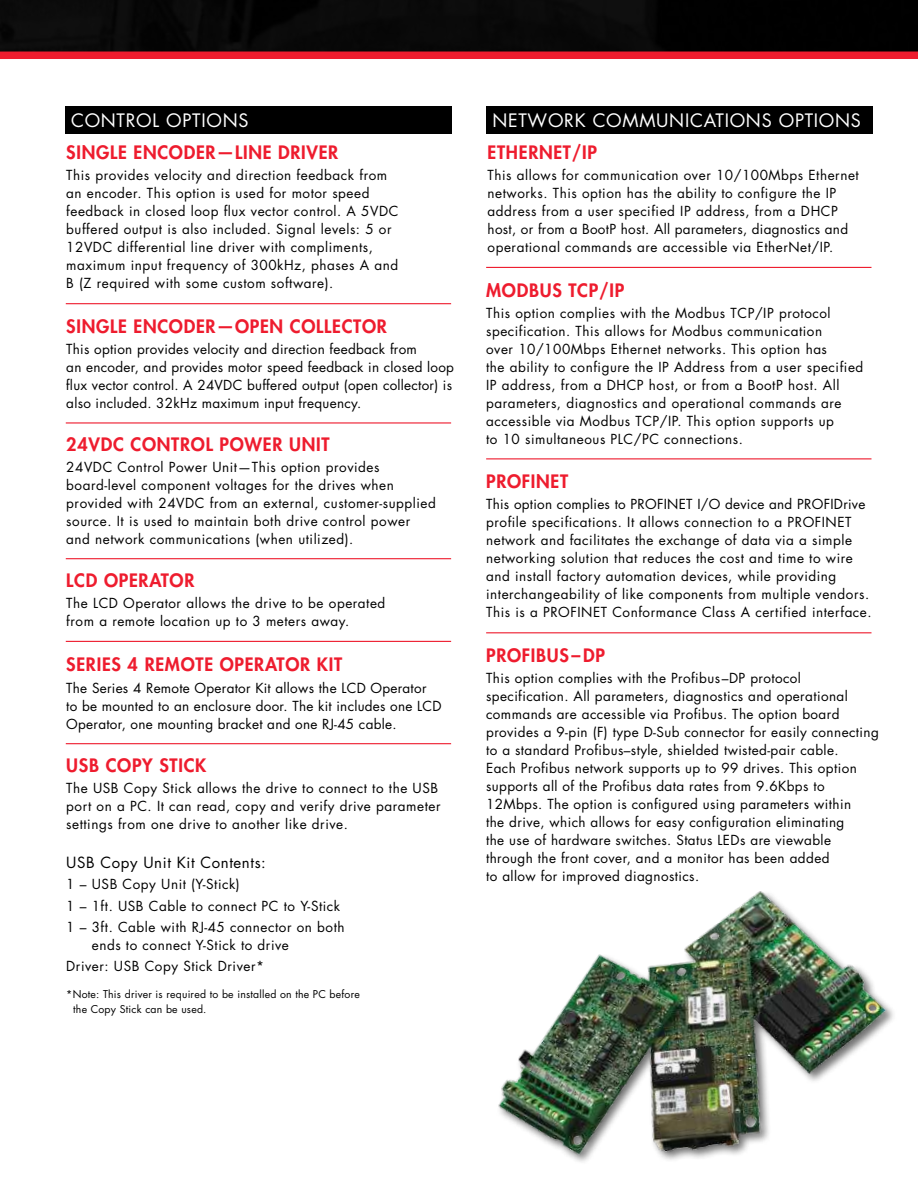
<style>
.page{position:relative;width:918px;height:1188px;background:#fff}
.page>*{position:absolute;margin:0;border:0;box-sizing:border-box;transform-origin:0 0}
.t1{font:800 18px "Futura";letter-spacing:.04em;color:#ee1c2e}
.t2{font:18px "Futura";letter-spacing:.04em;color:#fff}
.t3{font:15px "Futura";letter-spacing:.04em;color:#000}
.t4{font:13.5px/18px "Futura";letter-spacing:.04em;color:#000}
.t5{font:13.5px/18px "Futura";letter-spacing:.02em;color:#000}
.t6{font:10.5px/15px "Futura";letter-spacing:.02em;color:#000}
</style>
<div class="page">
<svg style="left:0;top:0;width:918px;height:267px"></svg>
<img style="left:498px;top:891px;width:396px;height:271px">
<div style="left:65px;top:106px;width:387px;height:27px;background:#000"></div>
<div style="left:487px;top:106px;width:386px;height:27px;background:#000"></div>
<hr style="left:66px;top:303px;width:385px;height:1px;background:#ee1c2e">
<hr style="left:486px;top:267px;width:386px;height:1px;background:#ee1c2e">
<hr style="left:486px;top:458px;width:386px;height:1px;background:#ee1c2e">
<hr style="left:486px;top:632px;width:386px;height:1px;background:#ee1c2e">
<hr style="left:66px;top:558px;width:385px;height:1px;background:#ee1c2e">
<hr style="left:66px;top:641px;width:385px;height:1px;background:#ee1c2e">
<hr style="left:66px;top:743px;width:385px;height:1px;background:#ee1c2e">
<hr style="left:66px;top:422px;width:385px;height:2px;background:#ee1c2e">
<h1 class="t2" style="left:71px;top:112px;width:179px">CONTROL OPTIONS</h1>
<h1 class="t2" style="left:492px;top:112px;width:370px">NETWORK COMMUNICATIONS OPTIONS</h1>
<h1 class="t1" style="left:66px;top:144px;width:274px">SINGLE ENCODER—LINE DRIVER</h1>
<p class="t4" style="left:66px;top:167px;width:334px">This provides velocity and direction feedback from an encoder. This option is used for motor speed feedback in closed loop flux vector control. A 5VDC buffered output is also included. Signal levels: 5 or 12VDC differential line driver with compliments, maximum input frequency of 300kHz, phases A and B (Z required with some custom software).</p>
<h1 class="t1" style="left:66px;top:318px;width:322px">SINGLE ENCODER—OPEN COLLECTOR</h1>
<p class="t5" style="left:66px;top:341px;width:389px">This option provides velocity and direction feedback from<br>an encoder, and provides motor speed feedback in closed loop flux vector control. A 24VDC buffered output (open collector) is also included. 32kHz maximum input frequency.</p>
<h1 class="t1" style="left:66px;top:435px;width:265px">24VDC CONTROL POWER UNIT</h1>
<p class="t4" style="left:66px;top:459px;width:371px">24VDC Control Power Unit—This option provides board-level component voltages for the drives when provided with 24VDC from an external, customer-supplied source. It is used to maintain both drive control power and network communications (when utilized).</p>
<h1 class="t1" style="left:66px;top:571px;width:130px">LCD OPERATOR</h1>
<p class="t4" style="left:66px;top:595px;width:321px">The LCD Operator allows the drive to be operated from a remote location up to 3 meters away.</p>
<h1 class="t1" style="left:66px;top:656px;width:277px">SERIES 4 REMOTE OPERATOR KIT</h1>
<p class="t5" style="left:66px;top:680px;width:377px">The Series 4 Remote Operator Kit allows the LCD Operator<br>to be mounted to an enclosure door. The kit includes one LCD<br>Operator, one mounting bracket and one RJ-45 cable.</p>
<h1 class="t1" style="left:66px;top:756px;width:142px">USB COPY STICK</h1>
<p class="t4" style="left:66px;top:780px;width:376px">The USB Copy Stick allows the drive to connect to the USB port on a PC. It can read, copy and verify drive parameter settings from one drive to another like drive.</p>
<p class="t3" style="left:66px;top:855px;width:201px">USB Copy Unit Kit Contents:</p>
<p class="t4" style="left:66px;top:875px;width:280px;line-height:21.3px">1 – USB Copy Unit (Y-Stick)<br>1 – 1ft. USB Cable to connect PC to Y-Stick<br>1 – 3ft. Cable with RJ-45 connector on both</p>
<p class="t4" style="left:66px;top:935px;width:224px;line-height:21.3px;text-indent:26px">ends to connect Y-Stick to drive<br>Driver: USB Copy Stick Driver*</p>
<p class="t6" style="left:73px;top:988px;width:288px;text-indent:-7px">*Note: This driver is required to be installed on the PC before the Copy Stick can be used.</p>
<h1 class="t1" style="left:488px;top:144px;width:111px">ETHERNET/IP</h1>
<p class="t4" style="left:488px;top:167px;width:373px">This allows for communication over 10/100Mbps Ethernet networks. This option has the ability to configure the IP address from a user specified IP address, from a DHCP host, or from a BootP host. All parameters, diagnostics and operational commands are accessible via EtherNet/IP.</p>
<h1 class="t1" style="left:486px;top:281px;width:140px">MODBUS TCP/IP</h1>
<p class="t4" style="left:486px;top:305px;width:379px">This option complies with the Modbus TCP/IP protocol specification. This allows for Modbus communication<br>over 10/100Mbps Ethernet networks. This option has<br>the ability to configure the IP Address from a user specified IP address, from a DHCP host, or from a BootP host. All parameters, diagnostics and operational commands are accessible via Modbus TCP/IP. This option supports up<br>to 10 simultaneous PLC/PC connections.</p>
<h1 class="t1" style="left:486px;top:473px;width:84px">PROFINET</h1>
<p class="t4" style="left:486px;top:496px;width:387px">This option complies to PROFINET I/O device and PROFIDrive profile specifications. It allows connection to a PROFINET network and facilitates the exchange of data via a simple networking solution that reduces the cost and time to wire and install factory automation devices, while providing interchangeability of like components from multiple vendors.<br>This is a PROFINET Conformance Class A certified interface.</p>
<h1 class="t1" style="left:486px;top:646px;width:120px">PROFIBUS–DP</h1>
<p class="t4" style="left:486px;top:670px;width:394px">This option complies with the Profibus–DP protocol specification. All parameters, diagnostics and operational commands are accessible via Profibus. The option board provides a 9-pin (F) type D-Sub connector for easily connecting to a standard Profibus–style, shielded twisted-pair cable.<br>Each Profibus network supports up to 99 drives. This option supports all of the Profibus data rates from 9.6Kbps to 12Mbps. The option is configured using parameters within<br>the drive, which allows for easy configuration eliminating<br>the use of hardware switches. Status LEDs are viewable through the front cover, and a monitor has been added<br>to allow for improved diagnostics.</p>
</div>
